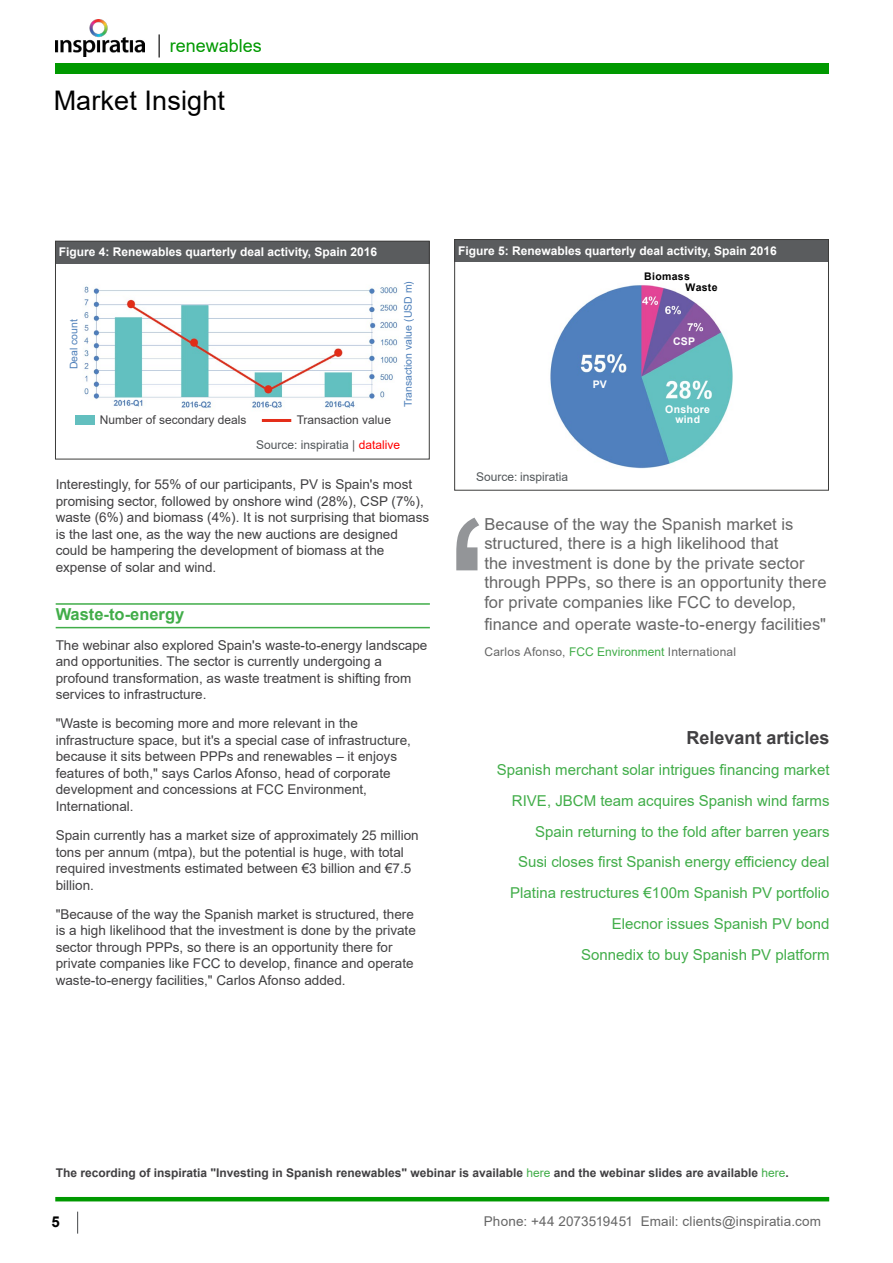
<style>
.page{position:relative;width:893px;height:1263px;background:#fff}
.page>*{position:absolute;margin:0;border:0;box-sizing:border-box;transform-origin:0 0}
.t1{font:225px "Arial";color:#939598}
.t2{font:27px "Arial";letter-spacing:.005em;color:#000}
.t3{font:700 18px "Arial";color:#414042}
.t4{font:18px "Arial";color:#090}
.t5{font:16.5px/19.5px "Arial";letter-spacing:.005em;color:#666}
.t6{font:700 16.5px "Arial";color:#41ad49}
.t7{font:15px/30.8px "Arial";color:#41ad49;text-align:right}
.t8{font:700 15px "Arial";color:#000}
.t9{font:13.5px/16.5px "Arial";color:#414042}
.t10{font:13.5px "Arial";letter-spacing:.01em;color:#666}
.t11{font:700 12px "Arial";color:#414042}
.t12{font:700 12px "Arial";color:#fff}
.t13{font:12px "Arial";color:#52575a}
.t14{font:12px "Arial";letter-spacing:.015em;color:#666}
.t15{font:12px "Arial";color:#414042}
.t16{font:10.5px "Arial";color:#4f80ba}
.t17{font:700 10.5px/10.5px "Arial";letter-spacing:.025em;color:#fff;text-align:center}
.t18{font:700 10.5px "Arial";letter-spacing:.03em;color:#000}
.s1{color:#f00}
.s2{color:#41ad49}
.s3{font-weight:400;color:#41ad49}
</style>
<div class="page">
<div style="left:55px;top:64px;width:774px;height:10px;background:#090"></div>
<hr style="left:55px;top:1197px;width:774px;height:4px;background:#090">
<svg style="left:159px;top:34px;width:1px;height:24px"></svg>
<img style="left:56px;top:19px;width:89px;height:38px">
<svg style="left:77px;top:1211px;width:1px;height:22px"></svg>
<img style="left:79px;top:263px;width:319px;height:146px">
<div style="left:55px;top:241px;width:374px;height:22px;background:#5a5c5e"></div>
<div style="left:55px;top:241px;width:374px;height:218px;border:1px solid #3c3c3b"></div>
<div style="left:455px;top:239px;width:374px;height:22px;background:#5a5c5e"></div>
<img style="left:550px;top:285px;width:183px;height:184px">
<div style="left:75px;top:416px;width:20px;height:9px;background:#63bfbf"></div>
<hr style="left:262px;top:419px;width:29px;height:3px;background:#e42d19">
<div style="left:454px;top:239px;width:375px;height:251px;border:1px solid #3c3c3b"></div>
<hr style="left:56px;top:603px;width:374px;height:2px;background:#41ad49">
<hr style="left:56px;top:627px;width:374px;height:1px;background:#41ad49">
<h3 class="t4" style="left:170px;top:34px;width:94px">renewables</h3>
<h2 class="t2" style="left:54px;top:81px;width:173px">Market Insight</h2>
<p class="t12" style="left:59px;top:244px;width:320px">Figure 4: Renewables quarterly deal activity, Spain 2016</p>
<p class="t12" style="left:458px;top:242px;width:320px">Figure 5: Renewables quarterly deal activity, Spain 2016</p>
<p class="t16" style="left:67px;top:369px;width:52px;rotate:-90deg">Deal count</p>
<p class="t15" style="left:100px;top:412px;width:148px">Number of secondary deals</p>
<p class="t15" style="left:297px;top:412px;width:96px">Transaction value</p>
<p class="t16" style="left:401px;top:407px;width:128px;rotate:-90deg">Transaction value (USD m)</p>
<p class="t13" style="left:256px;top:436px;width:145px">Source: inspiratia | <span class="s1">datalive</span></p>
<p class="t9" style="left:56px;top:476px;width:375px">Interestingly, for 55% of our participants, PV is Spain's most promising sector, followed by onshore wind (28%), CSP (7%), waste (6%) and biomass (4%). It is not surprising that biomass is the last one, as the way the new auctions are designed could be hampering the development of biomass at the expense of solar and wind.</p>
<p class="t6" style="left:56px;top:603px;width:130px">Waste-to-energy</p>
<p class="t9" style="left:56px;top:636px;width:373px">The webinar also explored Spain's waste-to-energy landscape and opportunities. The sector is currently undergoing a profound transformation, as waste treatment is shifting from services to infrastructure.</p>
<p class="t9" style="left:56px;top:715px;width:357px">"Waste is becoming more and more relevant in the infrastructure space, but it's a special case of infrastructure, because it sits between PPPs and renewables – it enjoys features of both," says Carlos Afonso, head of corporate development and concessions at FCC Environment, International.</p>
<p class="t9" style="left:56px;top:827px;width:365px">Spain currently has a market size of approximately 25 million tons per annum (mtpa), but the potential is huge, with total required investments estimated between €3 billion and €7.5 billion.</p>
<p class="t9" style="left:56px;top:906px;width:362px">"Because of the way the Spanish market is structured, there is a high likelihood that the investment is done by the private sector through PPPs, so there is an opportunity there for private companies like FCC to develop, finance and operate waste-to-energy facilities," Carlos Afonso added.</p>
<p class="t18" style="left:644px;top:269px;width:47px">Biomass</p>
<p class="t18" style="left:685px;top:280px;width:34px">Waste</p>
<p class="t17" style="left:593px;top:379px;width:16px">PV</p>
<p class="t13" style="left:476px;top:468px;width:94px">Source: inspiratia</p>
<p class="t17" style="left:673px;top:336px;width:24px">CSP</p>
<p class="t17" style="left:665px;top:404px;width:46px">Onshore wind</p>
<h1 class="t1" style="left:442px;top:447px;width:51px">‘</h1>
<p class="t5" style="left:484px;top:514px;width:344px">Because of the way the Spanish market is structured, there is a high likelihood that<br>the investment is done by the private sector through PPPs, so there is an opportunity there for private companies like FCC to develop,</p>
<p class="t5" style="left:484px;top:615px;width:343px">finance and operate waste-to-energy facilities"</p>
<p class="t14" style="left:484px;top:643px;width:253px">Carlos Afonso, <span class="s2">FCC Environment</span> International</p>
<h3 class="t3" style="left:686px;top:725px;width:145px">Relevant articles</h3>
<p class="t7" style="left:497px;top:754px;width:334px">Spanish merchant solar intrigues financing market RIVE, JBCM team acquires Spanish wind farms Spain returning to the fold after barren years<br>Susi closes first Spanish energy efficiency deal Platina restructures €100m Spanish PV portfolio Elecnor issues Spanish PV bond<br>Sonnedix to buy Spanish PV platform</p>
<p class="t11" style="left:56px;top:1165px;width:734px">The recording of inspiratia "Investing in Spanish renewables" webinar is available <span class="s3">here</span> and the webinar slides are available <span class="s3">here</span>.</p>
<p class="t8" style="left:52px;top:1211px;width:10px">5</p>
<p class="t10" style="left:484px;top:1211px;width:339px">Phone: +44 2073519451 Email: clients@inspiratia.com</p>
</div>
